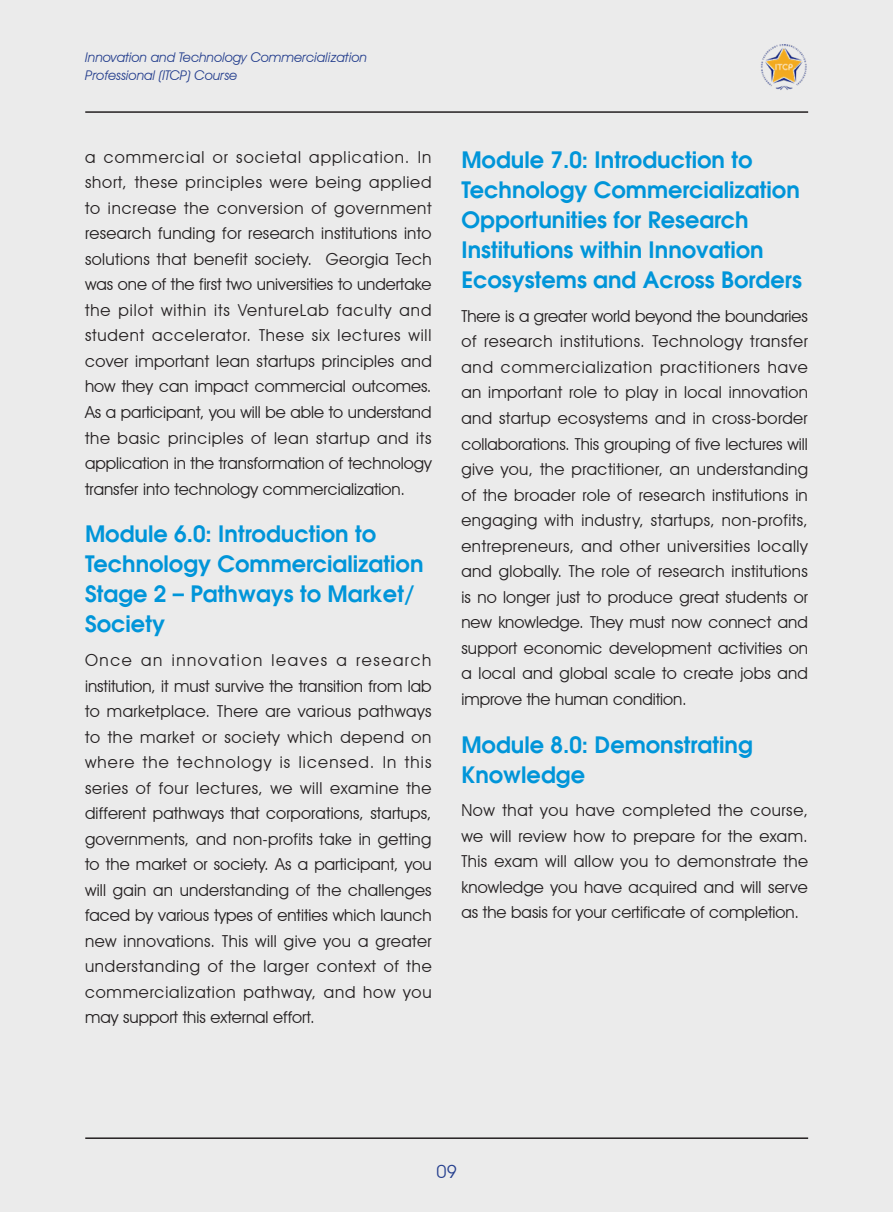
<style>
.page{position:relative;width:893px;height:1212px;background:#ebebeb}
.page>*{position:absolute;margin:0;border:0;box-sizing:border-box;transform-origin:0 0}
.t1{font:600 22.5px/30px "Avant Garde";color:#0095d9}
.t2{font:18px "Avant Garde IT Cby BT";color:#253f8e}
.t3{font:16.5px/25.5px "Avant Garde IT Cby BT";color:#231f20;text-align:justify}
.t4{font:italic 13.35px/18.3px "Avant Garde IT Cby BT";color:#253f8e}
</style>
<div class="page">
<hr style="left:85px;top:111px;width:723px;height:2px;background:#231f20">
<hr style="left:85px;top:1137px;width:723px;height:2px;background:#231f20">
<img style="left:761px;top:44px;width:46px;height:46px">
<p class="t4" style="left:85px;top:48px;width:283px">Innovation and Technology Commercialization<br>Professional (ITCP) Course</p>
<p class="t3" style="left:85px;top:144px;width:348px">a commercial or societal application. In short, these principles were being applied to increase the conversion of government research funding for research institutions into solutions that benefit society. Georgia Tech was one of the first two universities to undertake the pilot within its VentureLab faculty and student accelerator. These six lectures will cover important lean startups principles and how they can impact commercial outcomes.<br>As a participant, you will be able to understand the basic principles of lean startup and its application in the transformation of technology transfer into technology commercialization.</p>
<p class="t1" style="left:85px;top:519px;width:340px">Module 6.0: Introduction to<br>Technology Commercialization<br>Stage 2 – Pathways to Market/<br>Society</p>
<p class="t3" style="left:85px;top:647px;width:348px">Once an innovation leaves a research institution, it must survive the transition from lab to marketplace. There are various pathways to the market or society which depend on where the technology is licensed. In this series of four lectures, we will examine the different pathways that corporations, startups, governments, and non-profits take in getting to the market or society. As a participant, you will gain an understanding of the challenges faced by various types of entities which launch new innovations. This will give you a greater understanding of the larger context of the commercialization pathway, and how you may support this external effort.</p>
<p class="t1" style="left:461px;top:145px;width:342px">Module 7.0: Introduction to<br>Technology Commercialization<br>Opportunities for Research<br>Institutions within Innovation<br>Ecosystems and Across Borders</p>
<p class="t3" style="left:461px;top:303px;width:348px">There is a greater world beyond the boundaries of research institutions. Technology transfer and commercialization practitioners have an important role to play in local innovation and startup ecosystems and in cross-border collaborations. This grouping of five lectures will give you, the practitioner, an understanding of the broader role of research institutions in engaging with industry, startups, non-profits, entrepreneurs, and other universities locally and globally. The role of research institutions is no longer just to produce great students or new knowledge. They must now connect and support economic development activities on a local and global scale to create jobs and improve the human condition.</p>
<p class="t1" style="left:461px;top:729px;width:293px">Module 8.0: Demonstrating<br>Knowledge</p>
<p class="t3" style="left:461px;top:797px;width:348px">Now that you have completed the course, we will review how to prepare for the exam.<br>This exam will allow you to demonstrate the knowledge you have acquired and will serve as the basis for your certificate of completion.</p>
<p class="t2" style="left:437px;top:1161px;width:22px">09</p>
</div>
